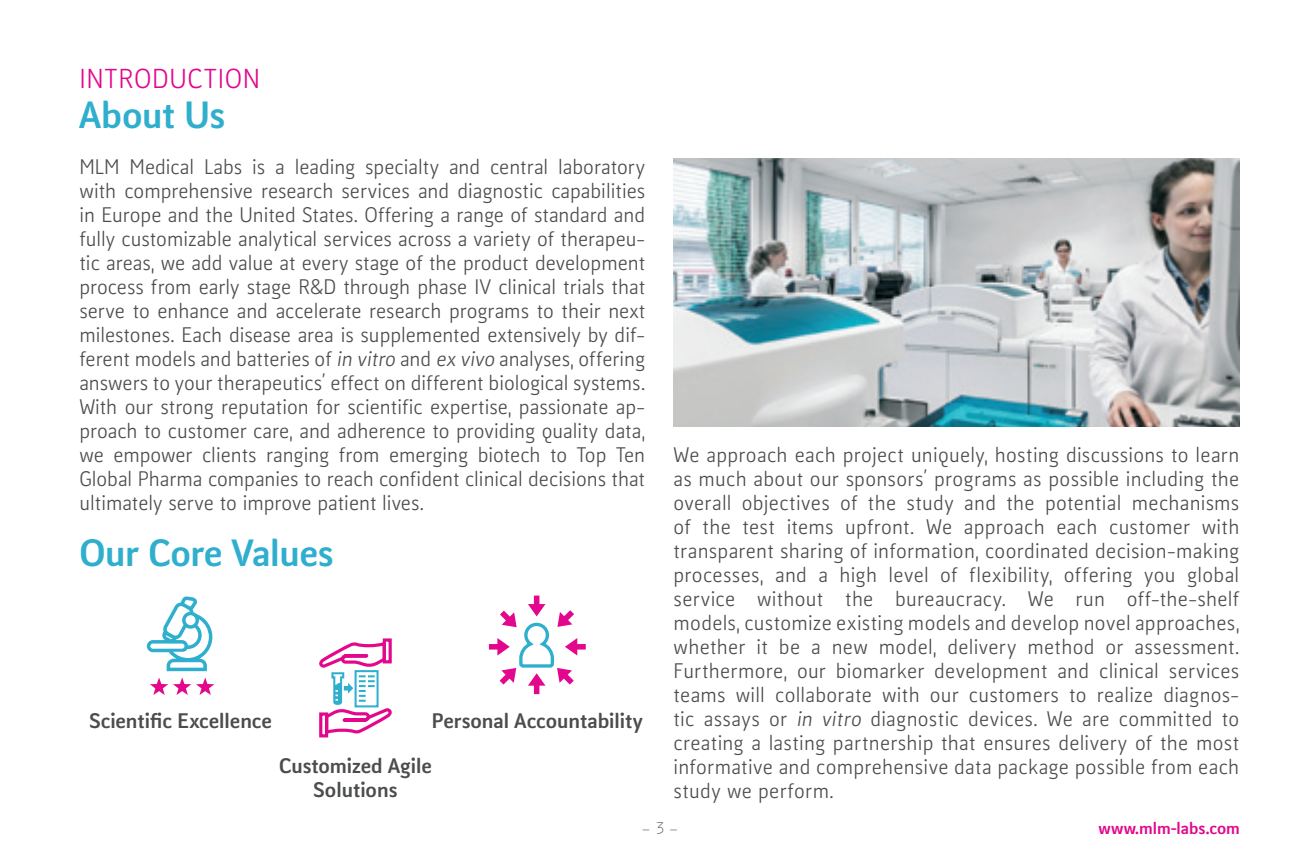
<style>
.page{position:relative;width:1296px;height:864px;background:#fff}
.page>*{position:absolute;margin:0;border:0;box-sizing:border-box;transform-origin:0 0}
.Überschrift{font:800 36px "Kofi Pure Sans";letter-spacing:-.01em;color:#2fafcd}
.Überschrift_Zusatz{font:26px "Kofi Pure Sans";letter-spacing:.025em;color:#e2078c}
.Fliesstext{font:20px/24px "Kofi Pure Sans";letter-spacing:.005em;color:#4b4c4d;text-align:justify}
.Fliess-Flyer{font:800 20px "Kofi Pure Sans";color:#4b4c4d}
.t1{font:800 16px "Kofi Pure Sans";color:#e2078c}
.t2{font:300 16px "Kofi Pure Sans";color:#6c6d70}
</style>
<div class="page">
<img style="left:674px;top:159px;width:565px;height:267px">
<svg style="left:147px;top:597px;width:65px;height:74px"></svg>
<svg style="left:150px;top:678px;width:64px;height:17px"></svg>
<svg style="left:489px;top:596px;width:97px;height:98px"></svg>
<div style="left:383px;top:638px;width:9px;height:25px;border:3px solid #e2078c"></div>
<div style="left:319px;top:712px;width:9px;height:25px;border:3px solid #e2078c"></div>
<svg style="left:319px;top:640px;width:73px;height:96px"></svg>
<p class="Überschrift_Zusatz" style="left:79px;top:62px;width:182px">INTRODUCTION</p>
<p class="Überschrift" style="left:79px;top:89px;width:147px">About Us</p>
<p class="Fliesstext" style="left:79px;top:155px;width:567px">MLM Medical Labs is a leading specialty and central laboratory with comprehensive research services and diagnostic capabilities in Europe and the United States. Offering a range of standard and fully customizable analytical services across a variety of therapeu&shy;tic areas, we add value at every stage of the product development process from early stage R&amp;D through phase IV clinical trials that serve to enhance and accelerate research programs to their next milestones. Each disease area is supplemented extensively by dif&shy;ferent models and batteries of in vitro and ex vivo analyses, offering answers to your therapeutics’ effect on different biological systems.<br>With our strong reputation for scientific expertise, passionate ap&shy;proach to customer care, and adherence to providing quality data, we empower clients ranging from emerging biotech to Top Ten Global Pharma companies to reach confident clinical decisions that ultimately serve to improve patient lives.</p>
<p class="Überschrift" style="left:79px;top:527px;width:256px">Our Core Values</p>
<p class="Fliess-Flyer" style="left:89px;top:707px;width:184px">Scientific Excellence</p>
<p class="Fliess-Flyer" style="left:432px;top:707px;width:212px">Personal Accountability</p>
<p class="Fliess-Flyer" style="left:279px;top:751px;width:154px">Customized Agile</p>
<p class="Fliess-Flyer" style="left:314px;top:775px;width:85px">Solutions</p>
<p class="Fliesstext" style="left:674px;top:443px;width:567px">We approach each project uniquely, hosting discussions to learn as much about our sponsors’ programs as possible including the overall objectives of the study and the potential mechanisms of the test items upfront. We approach each customer with transparent sharing of information, coordinated decision-making processes, and a high level of flexibility, offering you global service without the bureaucracy. We run off-the-shelf models, customize existing models and develop novel approaches, whether it be a new model, delivery method or assessment.<br>Furthermore, our biomarker development and clinical services teams will collaborate with our customers to realize diagnos&shy;tic assays or in vitro diagnostic devices. We are committed to creating a lasting partnership that ensures delivery of the most informative and comprehensive data package possible from each study we perform.</p>
<p class="t2" style="left:642px;top:819px;width:37px">– 3 –</p>
<p class="t1" style="left:1099px;top:817px;width:143px">www.mlm-labs.com</p>
</div>
